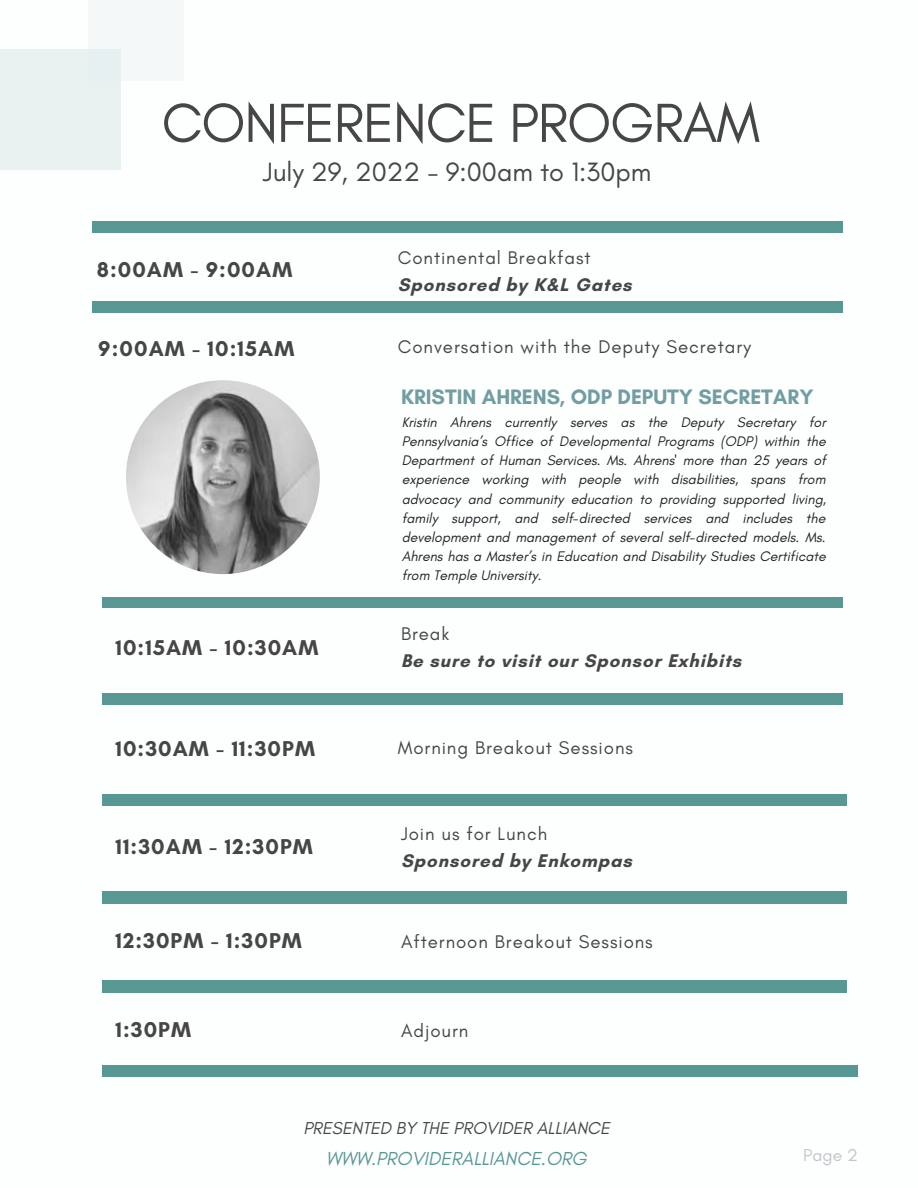
<style>
.page{position:relative;width:918px;height:1188px;background:#fff}
.page>*{position:absolute;margin:0;border:0;box-sizing:border-box;transform-origin:0 0}
.t1{font:55.95px "Glacial Indifference";letter-spacing:-.02em;color:#464646}
.t2{font:27px "Glacial Indifference";color:#464646}
.t3{font:700 21.9px "Glacial Indifference";letter-spacing:.05em;color:#464646}
.t4{font:700 21.3px "Glacial Indifference";color:#729ea1}
.t5{font:italic 19.2px "Glacial Indifference";color:#579893}
.t6{font:18.75px "Glacial Indifference";letter-spacing:.05em;color:#464646}
.t7{font:700 18.75px "Glacial Indifference";letter-spacing:.05em;color:#464646}
.t8{font:italic 17.55px "Glacial Indifference";color:#464646}
.t9{font:17.55px "Glacial Indifference";color:#c3c7ca}
.t10{font:italic 14.1px/19.2px "Glacial Indifference";color:#212227;text-align:justify}
</style>
<div class="page">
<div style="left:92px;top:222px;width:751px;height:11px;background:#579893"></div>
<img style="left:126px;top:380px;width:194px;height:194px;border-radius:50%">
<div style="left:0;top:49px;width:121px;height:121px;background:#e9f2f1"></div>
<div style="left:89px;top:0;width:95px;height:81px;background:linear-gradient(to right,#eff5f5,#f6f9f9)"></div>
<div style="left:102px;top:598px;width:740px;height:10px;background:#579893"></div>
<div style="left:92px;top:302px;width:751px;height:11px;background:#579893"></div>
<div style="left:102px;top:694px;width:740px;height:10px;background:#579893"></div>
<div style="left:102px;top:794px;width:745px;height:11px;background:#579893"></div>
<div style="left:102px;top:892px;width:745px;height:11px;background:#579893"></div>
<div style="left:102px;top:981px;width:745px;height:11px;background:#579893"></div>
<div style="left:102px;top:1066px;width:756px;height:11px;background:#579893"></div>
<h1 class="t1" style="left:162px;top:89px;width:600px">CONFERENCE PROGRAM</h1>
<h2 class="t2" style="left:263px;top:155px;width:390px">July 29, 2022 - 9:00am to 1:30pm</h2>
<h3 class="t3" style="left:97px;top:257px;width:197px">8:00AM - 9:00AM</h3>
<h3 class="t6" style="left:398px;top:246px;width:194px">Continental Breakfast</h3>
<h3 class="t7" style="left:398px;top:273px;width:235px">Sponsored by K&amp;L Gates</h3>
<h3 class="t3" style="left:98px;top:335px;width:198px">9:00AM - 10:15AM</h3>
<h3 class="t6" style="left:398px;top:335px;width:355px">Conversation with the Deputy Secretary</h3>
<h3 class="t4" style="left:401px;top:384px;width:414px">KRISTIN AHRENS, ODP DEPUTY SECRETARY</h3>
<p class="t10" style="left:402px;top:413px;width:426px">Kristin Ahrens currently serves as the Deputy Secretary for Pennsylvania’s Office of Developmental Programs (ODP) within the Department of Human Services. Ms. Ahrens' more than 25 years of experience working with people with disabilities, spans from advocacy and community education to providing supported living, family support, and self-directed services and includes the development and management of several self-directed models. Ms.<br>Ahrens has a Master’s in Education and Disability Studies Certificate from Temple University.</p>
<h3 class="t3" style="left:115px;top:635px;width:205px">10:15AM - 10:30AM</h3>
<h3 class="t6" style="left:401px;top:622px;width:50px">Break</h3>
<h3 class="t7" style="left:401px;top:649px;width:342px">Be sure to visit our Sponsor Exhibits</h3>
<h3 class="t3" style="left:115px;top:736px;width:201px">10:30AM - 11:30PM</h3>
<h3 class="t6" style="left:398px;top:737px;width:237px">Morning Breakout Sessions</h3>
<h3 class="t3" style="left:115px;top:833px;width:199px">11:30AM - 12:30PM</h3>
<h3 class="t6" style="left:401px;top:823px;width:148px">Join us for Lunch</h3>
<h3 class="t7" style="left:401px;top:850px;width:233px">Sponsored by Enkompas</h3>
<h3 class="t3" style="left:115px;top:927px;width:188px">12:30PM - 1:30PM</h3>
<h3 class="t6" style="left:401px;top:930px;width:253px">Afternoon Breakout Sessions</h3>
<h3 class="t3" style="left:115px;top:1016px;width:77px">1:30PM</h3>
<h3 class="t6" style="left:401px;top:1019px;width:69px">Adjourn</h3>
<p class="t8" style="left:303px;top:1118px;width:308px">PRESENTED BY THE PROVIDER ALLIANCE</p>
<h3 class="t5" style="left:326px;top:1147px;width:262px">WWW.PROVIDERALLIANCE.ORG</h3>
<p class="t9" style="left:803px;top:1145px;width:56px">Page 2</p>
</div>
